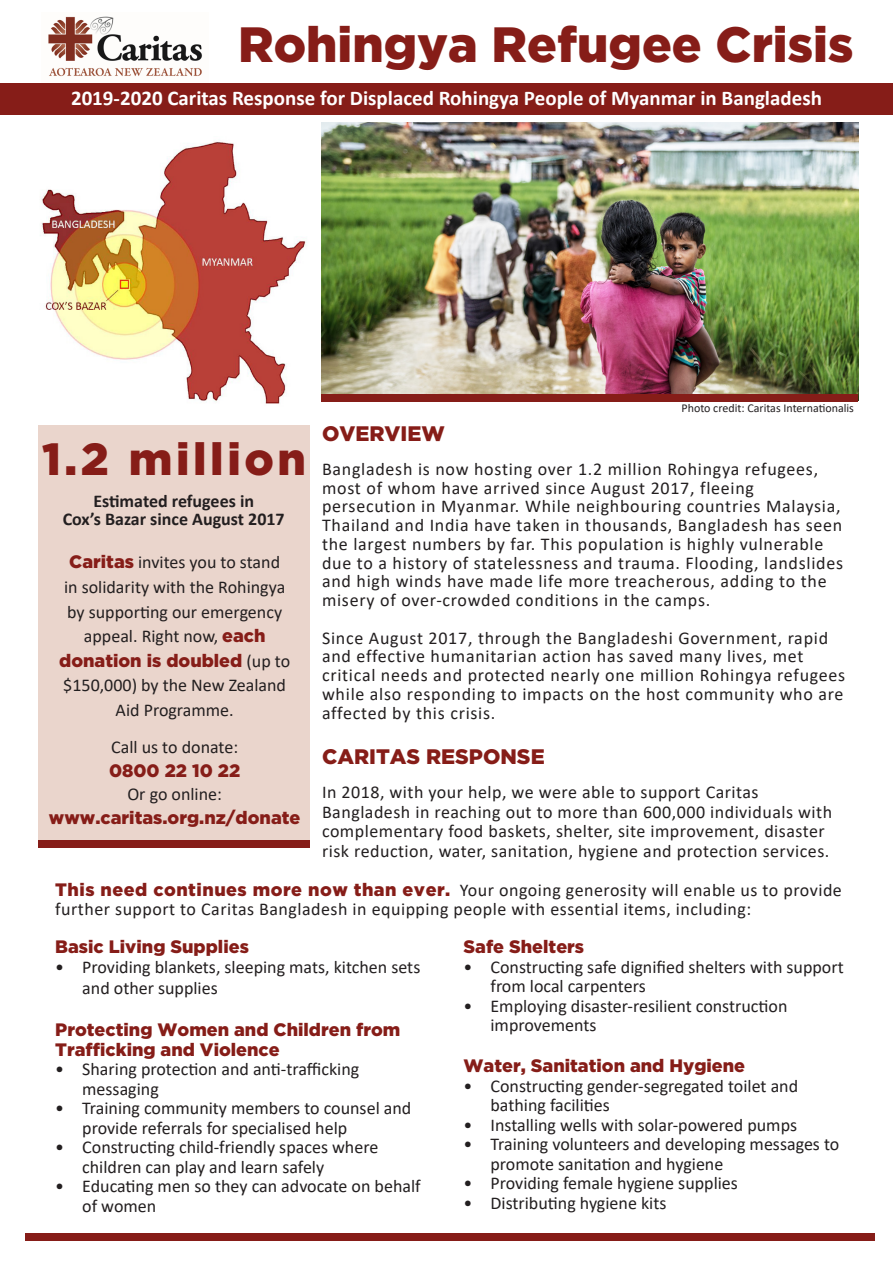
<style>
.page{position:relative;width:893px;height:1263px;background:#fff}
.page>*{position:absolute;margin:0;border:0;box-sizing:border-box;transform-origin:0 0}
.t1{font:900 49.5px "Gotham";color:#861d18}
.t2{font:900 45px "Gotham";letter-spacing:.08em;color:#861d18}
.t3{font:700 21px "Calibri";color:#fff}
.t4{font:900 21px "Gotham";color:#861d18}
.t5{font:18px/18.8px "Calibri";letter-spacing:.025em;color:#231f20}
.t6{font:18px/19.5px "Calibri";color:#231f20}
.t7{font:900 18px/19.5px "Gotham";color:#861d18}
.t8{font:700 18px "Calibri";color:#231f20}
.t9{font:12px "Calibri";color:#231f20}
.s1{font-family:"Gotham";font-weight:900;color:#861d18}
</style>
<div class="page">
<img style="left:48px;top:16px;width:155px;height:61px">
<img style="left:40px;top:141px;width:267px;height:263px">
<div style="left:38px;top:425px;width:271px;height:415px;background:#ead5cc"></div>
<div style="left:38px;top:840px;width:271px;height:7px;background:#861d18"></div>
<div style="left:0;top:83px;width:893px;height:32px;background:#861d18"></div>
<img style="left:322px;top:122px;width:536px;height:272px">
<div style="left:322px;top:394px;width:536px;height:8px;background:#861d18"></div>
<div style="left:26px;top:1233px;width:849px;height:7px;background:#861d18"></div>
<p class="t1" style="left:238px;top:16px;width:617px">Rohingya Refugee Crisis</p>
<p class="t3" style="left:71px;top:83px;width:752px">2019-2020 Caritas Response for Displaced Rohingya People of Myanmar in Bangladesh</p>
<p class="t9" style="left:681px;top:399px;width:174px">Photo credit: Caritas Internationalis</p>
<p class="t4" style="left:322px;top:421px;width:124px">OVERVIEW</p>
<p class="t5" style="left:322px;top:459px;width:523px">Bangladesh is now hosting over 1.2 million Rohingya refugees, most of whom have arrived since August 2017, fleeing persecution in Myanmar. While neighbouring countries Malaysia, Thailand and India have taken in thousands, Bangladesh has seen the largest numbers by far. This population is highly vulnerable due to a history of statelessness and trauma. Flooding, landslides and high winds have made life more treacherous, adding to the misery of over-crowded conditions in the camps.</p>
<p class="t5" style="left:322px;top:628px;width:525px">Since August 2017, through the Bangladeshi Government, rapid and effective humanitarian action has saved many lives, met critical needs and protected nearly one million Rohingya refugees while also responding to impacts on the host community who are affected by this crisis.</p>
<p class="t4" style="left:322px;top:744px;width:224px">CARITAS RESPONSE</p>
<p class="t5" style="left:322px;top:782px;width:512px;line-height:19.5px">In 2018, with your help, we were able to support Caritas Bangladesh in reaching out to more than 600,000 individuals with complementary food baskets, shelter, site improvement, disaster risk reduction, water, sanitation, hygiene and protection services.</p>
<p class="t5" style="left:55px;top:880px;width:788px;line-height:19.5px"><span class="s1">This need continues more now than ever.</span> Your ongoing generosity will enable us to provide further support to Caritas Bangladesh in equipping people with essential items, including:</p>
<p class="t7" style="left:55px;top:937px;width:195px">Basic Living Supplies</p>
<p class="t6" style="left:82px;top:955px;width:340px;line-height:21.6px;text-indent:-27px">• Providing blankets, sleeping mats, kitchen sets and other supplies</p>
<p class="t7" style="left:55px;top:1019px;width:347px">Protecting Women and Children from<br>Trafficking and Violence</p>
<p class="t6" style="left:82px;top:1059px;width:279px;text-indent:-27px">• Sharing protection and anti-trafficking messaging</p>
<p class="t6" style="left:82px;top:1098px;width:331px;text-indent:-27px">• Training community members to counsel and provide referrals for specialised help</p>
<p class="t6" style="left:82px;top:1137px;width:298px;text-indent:-27px">• Constructing child-friendly spaces where children can play and learn safely</p>
<p class="t6" style="left:82px;top:1176px;width:340px;text-indent:-27px">• Educating men so they can advocate on behalf of women</p>
<p class="t2" style="left:42px;top:433px;width:266px">1.2 million</p>
<p class="t8" style="left:93px;top:488px;width:162px">Estimated refugees in</p>
<p class="t8" style="left:63px;top:506px;width:224px">Cox’s Bazar since August 2017</p>
<p class="t6" style="left:59px;top:550px;width:233px;line-height:24.6px;text-align:center"><span class="s1">Caritas</span> invites you to stand<br>in solidarity with the Rohingya by supporting our emergency appeal. Right now, <span class="s1">each donation is doubled</span> (up to $150,000) by the New Zealand<br>Aid Programme.</p>
<p class="t6" style="left:111px;top:737px;width:129px">Call us to donate:</p>
<p class="t7" style="left:109px;top:760px;width:133px">0800 22 10 22</p>
<p class="t6" style="left:127px;top:784px;width:96px">Or go online:</p>
<p class="t7" style="left:49px;top:807px;width:253px">www.caritas.org.nz/donate</p>
<p class="t7" style="left:463px;top:937px;width:122px">Safe Shelters</p>
<p class="t6" style="left:490px;top:957px;width:355px;text-indent:-27px">• Constructing safe dignified shelters with support from local carpenters</p>
<p class="t6" style="left:490px;top:996px;width:298px;text-indent:-27px">• Employing disaster-resilient construction improvements</p>
<p class="t7" style="left:463px;top:1056px;width:283px">Water, Sanitation and Hygiene</p>
<p class="t6" style="left:490px;top:1076px;width:309px;text-indent:-27px">• Constructing gender-segregated toilet and bathing facilities</p>
<p class="t6" style="left:463px;top:1115px;width:335px">• Installing wells with solar-powered pumps</p>
<p class="t6" style="left:490px;top:1134px;width:350px;text-indent:-27px">• Training volunteers and developing messages to promote sanitation and hygiene</p>
<p class="t6" style="left:463px;top:1173px;width:276px">• Providing female hygiene supplies</p>
<p class="t6" style="left:463px;top:1193px;width:204px">• Distributing hygiene kits</p>
</div>
